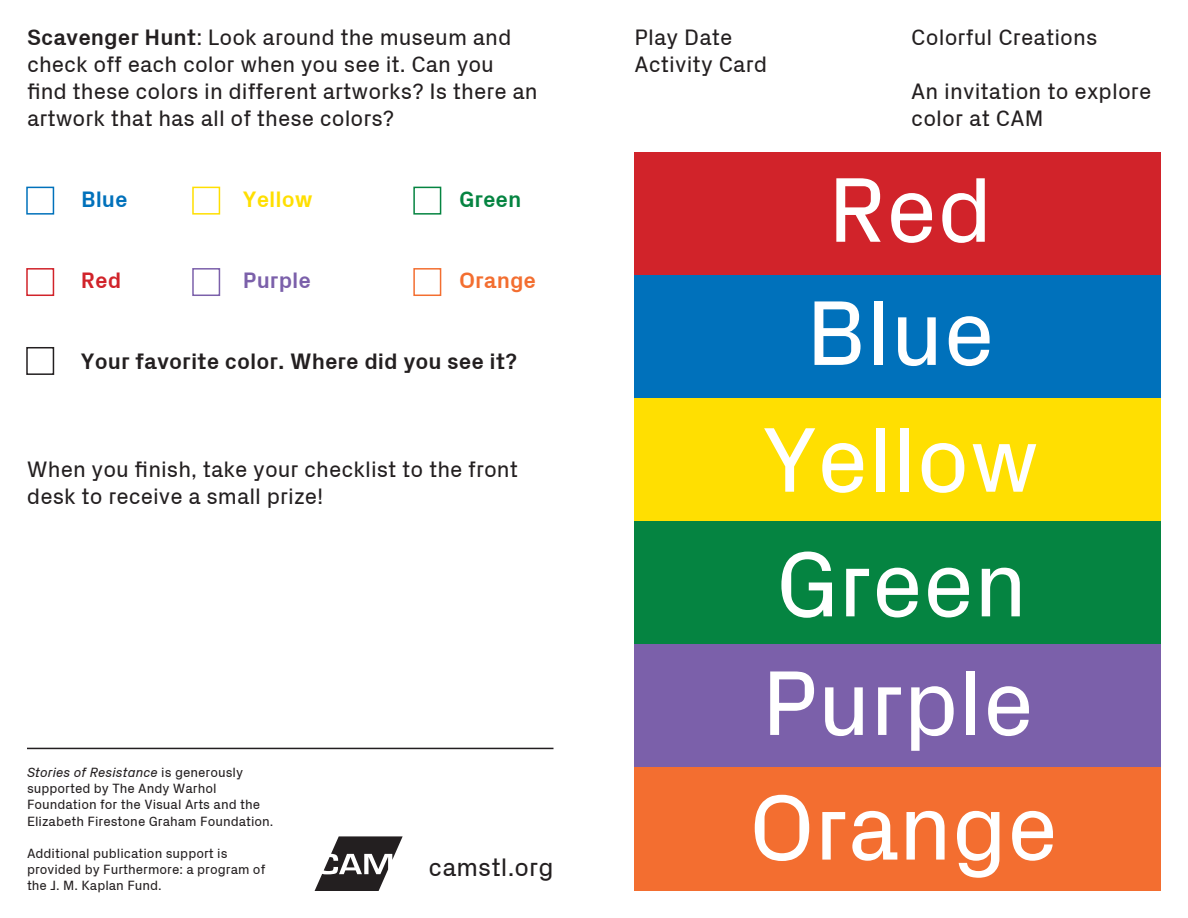
<style>
.page{position:relative;width:1188px;height:918px;background:#fff}
.page>*{position:absolute;margin:0;border:0;box-sizing:border-box;transform-origin:0 0}
.t1{font:93.3px/123.3px "Px Grotesk";color:#fff;text-align:center}
.t2{font:25.5px "Px Grotesk";letter-spacing:.005em;color:#231f20}
.t3{font:22.5px/27px "Px Grotesk";color:#231f20}
.t4{font:700 22.5px "Px Grotesk";color:#231f20}
.t5{font:700 22.5px "Px Grotesk";color:#ffdf01}
.t6{font:700 22.5px "Px Grotesk";color:#7b60aa}
.t7{font:700 22.5px "Px Grotesk";color:#f36e30}
.t8{font:700 22.5px "Px Grotesk";color:#058441}
.t9{font:700 22.5px "Px Grotesk";color:#0071bb}
.t10{font:700 22.5px "Px Grotesk";color:#d1232a}
.t11{font:13.5px/16.2px "Px Grotesk";color:#231f20}
.s1{font-weight:700}
.s2{font-style:italic}
</style>
<div class="page">
<div style="left:634px;top:152px;width:527px;height:123px;background:#d1232a"></div>
<div style="left:634px;top:275px;width:527px;height:124px;background:#0071bb"></div>
<div style="left:634px;top:399px;width:527px;height:123px;background:#ffdf01"></div>
<div style="left:634px;top:522px;width:527px;height:123px;background:#058441"></div>
<div style="left:634px;top:645px;width:527px;height:123px;background:#7b60aa"></div>
<div style="left:634px;top:768px;width:527px;height:123px;background:#f36e30"></div>
<div style="left:26px;top:187px;width:28px;height:28px;border:2px solid #0071bb"></div>
<div style="left:26px;top:268px;width:28px;height:28px;border:2px solid #d1232a"></div>
<div style="left:26px;top:347px;width:28px;height:28px;border:2px solid #231f20"></div>
<div style="left:192px;top:187px;width:28px;height:28px;border:2px solid #ffdf01"></div>
<div style="left:192px;top:268px;width:28px;height:28px;border:2px solid #7b60aa"></div>
<div style="left:413px;top:187px;width:28px;height:28px;border:2px solid #058441"></div>
<div style="left:413px;top:268px;width:28px;height:28px;border:2px solid #f36e30"></div>
<svg style="left:315px;top:836px;width:88px;height:55px"></svg>
<hr style="left:27px;top:748px;width:527px;height:1px;background:#231f20">
<p class="t3" style="left:27px;top:23px;width:512px"><span class="s1">Scavenger Hunt</span>: Look around the museum and check off each color when you see it. Can you find these colors in different artworks? Is there an artwork that has all of these colors?</p>
<p class="t9" style="left:81px;top:186px;width:48px">Blue</p>
<p class="t5" style="left:243px;top:186px;width:71px">Yellow</p>
<p class="t8" style="left:459px;top:186px;width:64px">Green</p>
<p class="t10" style="left:81px;top:267px;width:42px">Red</p>
<p class="t6" style="left:243px;top:267px;width:70px">Purple</p>
<p class="t7" style="left:459px;top:267px;width:79px">Orange</p>
<p class="t4" style="left:81px;top:348px;width:437px">Your favorite color. Where did you see it?</p>
<p class="t3" style="left:27px;top:455px;width:493px">When you finish, take your checklist to the front desk to receive a small prize!</p>
<p class="t11" style="left:27px;top:764px;width:248px"><span class="s2">Stories of Resistance</span> is generously supported by The Andy Warhol Foundation for the Visual Arts and the Elizabeth Firestone Graham Foundation.</p>
<p class="t11" style="left:27px;top:845px;width:240px">Additional publication support is provided by Furthermore: a program of the J. M. Kaplan Fund.</p>
<p class="t2" style="left:429px;top:853px;width:126px">camstl.org</p>
<p class="t3" style="left:634px;top:23px;width:134px">Play Date<br>Activity Card</p>
<p class="t3" style="left:911px;top:23px;width:188px">Colorful Creations</p>
<p class="t3" style="left:911px;top:77px;width:242px">An invitation to explore color at CAM</p>
<h1 class="t1" style="left:762px;top:146px;width:279px">Red<br>Blue<br>Yellow<br>Green<br>Purple</h1>
<h1 class="t1" style="left:749px;top:764px;width:310px">Orange</h1>
</div>
